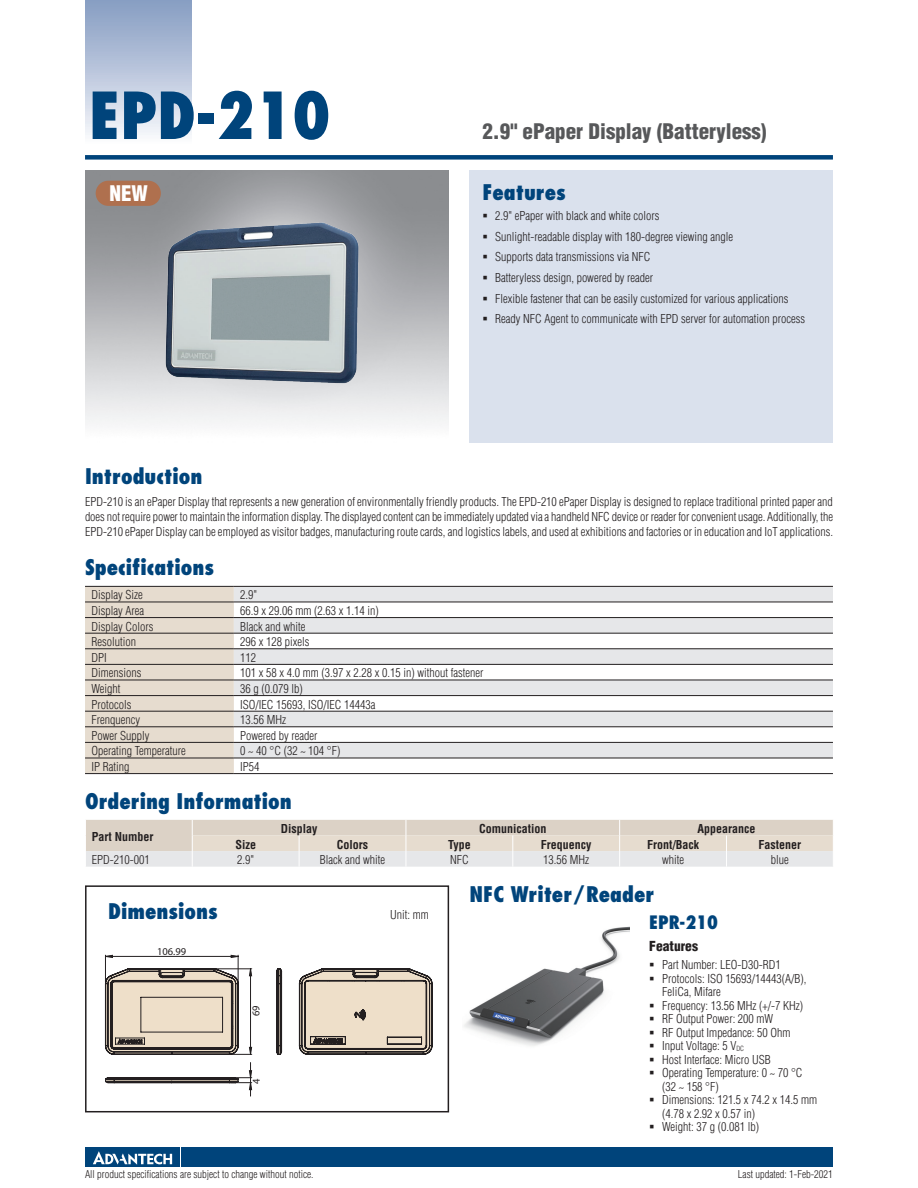
<style>
.page{position:relative;width:918px;height:1188px;background:#fff}
.page>*{position:absolute;margin:0;border:0;box-sizing:border-box;transform-origin:0 0}
.t1{font:800 condensed 63px "Futura";color:#00447b}
.t2{font:800 condensed 21px "Futura";color:#00447b}
.t3{font:900 condensed 21px "Helvetica";color:#57585a}
.t4{font:900 condensed 21px "Helvetica";color:#fff}
.t5{font:800 condensed 18px "Futura";color:#00447b}
.t6{font:900 condensed 13.5px "Helvetica";color:#231f20}
.t7{font:300 condensed 12px/13.5px "Helvetica";color:#231f20}
.t8{font:700 condensed 12px "Helvetica";color:#231f20}
.t9{font:300 condensed 10.5px "Helvetica";color:#231f20}
.t10{font:10.5px "Myriad Pro";color:#231f20}
</style>
<div class="page">
<div style="left:85px;top:155px;width:748px;height:5px;background:#00447b"></div>
<div style="left:85px;top:0;width:106px;height:143px;background:linear-gradient(to bottom,#839ac1,#f8f8fc)"></div>
<div style="left:182px;top:1147px;width:651px;height:20px;background:#00447b"></div>
<div style="left:85px;top:1147px;width:95px;height:20px;background:#00447b"></div>
<svg style="left:93px;top:1151px;width:79px;height:14px"></svg>
<div style="left:470px;top:170px;width:363px;height:272px;background:#dae1ed"></div>
<img style="left:85px;top:170px;width:363px;height:255px">
<img style="left:464px;top:926px;width:165px;height:120px">
<div style="left:85px;top:587px;width:149px;height:186px;background:#e6dccf"></div>
<svg style="left:234px;top:587px;width:599px;height:171px;fill:#e6e7e9"></svg>
<hr style="left:85px;top:586px;width:149px;height:1px;background:#231f20">
<hr style="left:234px;top:586px;width:599px;height:1px;background:#231f20">
<hr style="left:85px;top:602px;width:149px;height:1px;background:#231f20">
<hr style="left:234px;top:602px;width:599px;height:1px;background:#231f20">
<hr style="left:85px;top:617px;width:149px;height:1px;background:#231f20">
<hr style="left:234px;top:617px;width:599px;height:1px;background:#231f20">
<hr style="left:85px;top:633px;width:149px;height:1px;background:#231f20">
<hr style="left:234px;top:633px;width:599px;height:1px;background:#231f20">
<hr style="left:85px;top:648px;width:149px;height:1px;background:#231f20">
<hr style="left:234px;top:648px;width:599px;height:1px;background:#231f20">
<hr style="left:85px;top:664px;width:149px;height:1px;background:#231f20">
<hr style="left:234px;top:664px;width:599px;height:1px;background:#231f20">
<hr style="left:85px;top:680px;width:149px;height:1px;background:#231f20">
<hr style="left:234px;top:680px;width:599px;height:1px;background:#231f20">
<hr style="left:85px;top:695px;width:149px;height:1px;background:#231f20">
<hr style="left:234px;top:695px;width:599px;height:1px;background:#231f20">
<hr style="left:85px;top:711px;width:149px;height:1px;background:#231f20">
<hr style="left:234px;top:711px;width:599px;height:1px;background:#231f20">
<hr style="left:85px;top:726px;width:149px;height:1px;background:#231f20">
<hr style="left:234px;top:726px;width:599px;height:1px;background:#231f20">
<hr style="left:85px;top:742px;width:149px;height:1px;background:#231f20">
<hr style="left:234px;top:742px;width:599px;height:1px;background:#231f20">
<hr style="left:85px;top:758px;width:149px;height:1px;background:#231f20">
<hr style="left:234px;top:758px;width:599px;height:1px;background:#231f20">
<hr style="left:85px;top:773px;width:149px;height:1px;background:#231f20">
<hr style="left:234px;top:773px;width:599px;height:1px;background:#231f20">
<svg style="left:85px;top:820px;width:748px;height:47px;background:#e2dcd5"></svg>
<div style="left:85px;top:885px;width:364px;height:227px;background:#fff;border:2px solid #231f20"></div>
<svg style="left:105px;top:954px;width:147px;height:101px"></svg>
<svg style="left:276px;top:968px;width:6px;height:87px"></svg>
<svg style="left:299px;top:968px;width:134px;height:87px;background:#beb2a2"></svg>
<svg style="left:105px;top:1063px;width:147px;height:33px"></svg>
<div style="left:96px;top:181px;width:65px;height:25px;background:#af704e;border-radius:13px"></div>
<img style="left:154px;top:195px;width:216px;height:216px">
<h1 class="t1" style="left:89px;top:76px;width:243px">EPD-210</h1>
<h2 class="t4" style="left:109px;top:180px;width:40px">NEW</h2>
<h2 class="t3" style="left:482px;top:118px;width:286px">2.9" ePaper Display (Batteryless)</h2>
<h2 class="t2" style="left:482px;top:179px;width:85px">Features</h2>
<p class="t7" style="left:495px;top:205px;width:312px;line-height:20.7px">2.9" ePaper with black and white colors<br>Sunlight-readable display with 180-degree viewing angle<br>Supports data transmissions via NFC<br>Batteryless design, powered by reader<br>Flexible fastener that can be easily customized for various applications Ready NFC Agent to communicate with EPD server for automation process</p>
<h2 class="t2" style="left:85px;top:463px;width:119px">Introduction</h2>
<p class="t7" style="left:85px;top:494px;width:750px;line-height:15px;text-align:justify">EPD-210 is an ePaper Display that represents a new generation of environmentally friendly products. The EPD-210 ePaper Display is designed to replace traditional printed paper and does not require power to maintain the information display. The displayed content can be immediately updated via a handheld NFC device or reader for convenient usage. Additionally, the EPD-210 ePaper Display can be employed as visitor badges, manufacturing route cards, and logistics labels, and used at exhibitions and factories or in education and IoT applications.</p>
<h2 class="t2" style="left:85px;top:554px;width:131px">Specifications</h2>
<p class="t7" style="left:91px;top:588px;width:53px">Display Size</p>
<p class="t7" style="left:240px;top:588px;width:19px">2.9"</p>
<p class="t7" style="left:91px;top:604px;width:54px">Display Area</p>
<p class="t7" style="left:240px;top:604px;width:140px">66.9 x 29.06 mm (2.63 x 1.14 in)</p>
<p class="t7" style="left:91px;top:619px;width:63px">Display Colors</p>
<p class="t7" style="left:240px;top:619px;width:67px">Black and white</p>
<p class="t7" style="left:91px;top:635px;width:46px">Resolution</p>
<p class="t7" style="left:240px;top:635px;width:71px">296 x 128 pixels</p>
<p class="t7" style="left:91px;top:651px;width:17px">DPI</p>
<p class="t7" style="left:240px;top:651px;width:17px">112</p>
<p class="t7" style="left:91px;top:666px;width:51px">Dimensions</p>
<p class="t7" style="left:240px;top:666px;width:245px">101 x 58 x 4.0 mm (3.97 x 2.28 x 0.15 in) without fastener</p>
<p class="t7" style="left:91px;top:682px;width:31px">Weight</p>
<p class="t7" style="left:240px;top:682px;width:64px">36 g (0.079 lb)</p>
<p class="t7" style="left:91px;top:697px;width:41px">Protocols</p>
<p class="t7" style="left:240px;top:697px;width:137px">ISO/IEC 15693, ISO/IEC 14443a</p>
<p class="t7" style="left:91px;top:713px;width:50px">Frenquency</p>
<p class="t7" style="left:240px;top:713px;width:47px">13.56 MHz</p>
<p class="t7" style="left:91px;top:729px;width:59px">Power Supply</p>
<p class="t7" style="left:240px;top:729px;width:79px">Powered by reader</p>
<p class="t7" style="left:91px;top:744px;width:96px">Operating Temperature</p>
<p class="t7" style="left:240px;top:744px;width:102px">0 ~ 40 °C (32 ~ 104 °F)</p>
<p class="t7" style="left:91px;top:760px;width:39px">IP Rating</p>
<p class="t7" style="left:240px;top:760px;width:21px">IP54</p>
<h2 class="t2" style="left:85px;top:788px;width:208px">Ordering Information</h2>
<p class="t8" style="left:92px;top:829px;width:63px">Part Number</p>
<p class="t8" style="left:281px;top:821px;width:38px">Display</p>
<p class="t8" style="left:479px;top:821px;width:69px">Comunication</p>
<p class="t8" style="left:697px;top:821px;width:59px">Appearance</p>
<p class="t8" style="left:235px;top:837px;width:22px">Size</p>
<p class="t8" style="left:337px;top:837px;width:33px">Colors</p>
<p class="t8" style="left:448px;top:837px;width:24px">Type</p>
<p class="t8" style="left:541px;top:837px;width:52px">Frequency</p>
<p class="t8" style="left:647px;top:837px;width:53px">Front/Back</p>
<p class="t8" style="left:759px;top:837px;width:44px">Fastener</p>
<p class="t7" style="left:92px;top:853px;width:59px">EPD-210-001</p>
<p class="t7" style="left:237px;top:853px;width:19px">2.9"</p>
<p class="t7" style="left:320px;top:853px;width:67px">Black and white</p>
<p class="t7" style="left:450px;top:853px;width:20px">NFC</p>
<p class="t7" style="left:543px;top:853px;width:47px">13.56 MHz</p>
<p class="t7" style="left:662px;top:853px;width:23px">white</p>
<p class="t7" style="left:771px;top:853px;width:19px">blue</p>
<h2 class="t2" style="left:108px;top:898px;width:111px">Dimensions</h2>
<p class="t10" style="left:157px;top:945px;width:31px">106.99</p>
<p class="t10" style="left:249px;top:1016px;width:12px;rotate:-90deg">69</p>
<p class="t10" style="left:250px;top:1084px;width:7px;rotate:-90deg">4</p>
<h2 class="t2" style="left:470px;top:881px;width:186px">NFC Writer/Reader</h2>
<p class="t7" style="left:390px;top:908px;width:40px">Unit: mm</p>
<h3 class="t5" style="left:649px;top:911px;width:70px">EPR-210</h3>
<p class="t6" style="left:649px;top:938px;width:50px">Features</p>
<p class="t7" style="left:662px;top:958px;width:157px">Part Number: LEO-D30-RD1<br>Protocols: ISO 15693/14443(A/B),<br>FeliCa, Mifare<br>Frequency: 13.56 MHz (+/-7 KHz)<br>RF Output Power: 200 mW<br>RF Output Impedance: 50 Ohm<br>Input Voltage: 5 V<sub>DC<br></sub>Host Interface: Micro USB<br>Operating Temperature: 0 ~ 70 °C (32 ~ 158 °F)<br>Dimensions: 121.5 x 74.2 x 14.5 mm (4.78 x 2.92 x 0.57 in)<br>Weight: 37 g (0.081 lb)</p>
<p class="t9" style="left:85px;top:1167px;width:230px">All product specifications are subject to change without notice.</p>
<p class="t9" style="left:738px;top:1167px;width:97px">Last updated: 1-Feb-2021</p>
</div>
